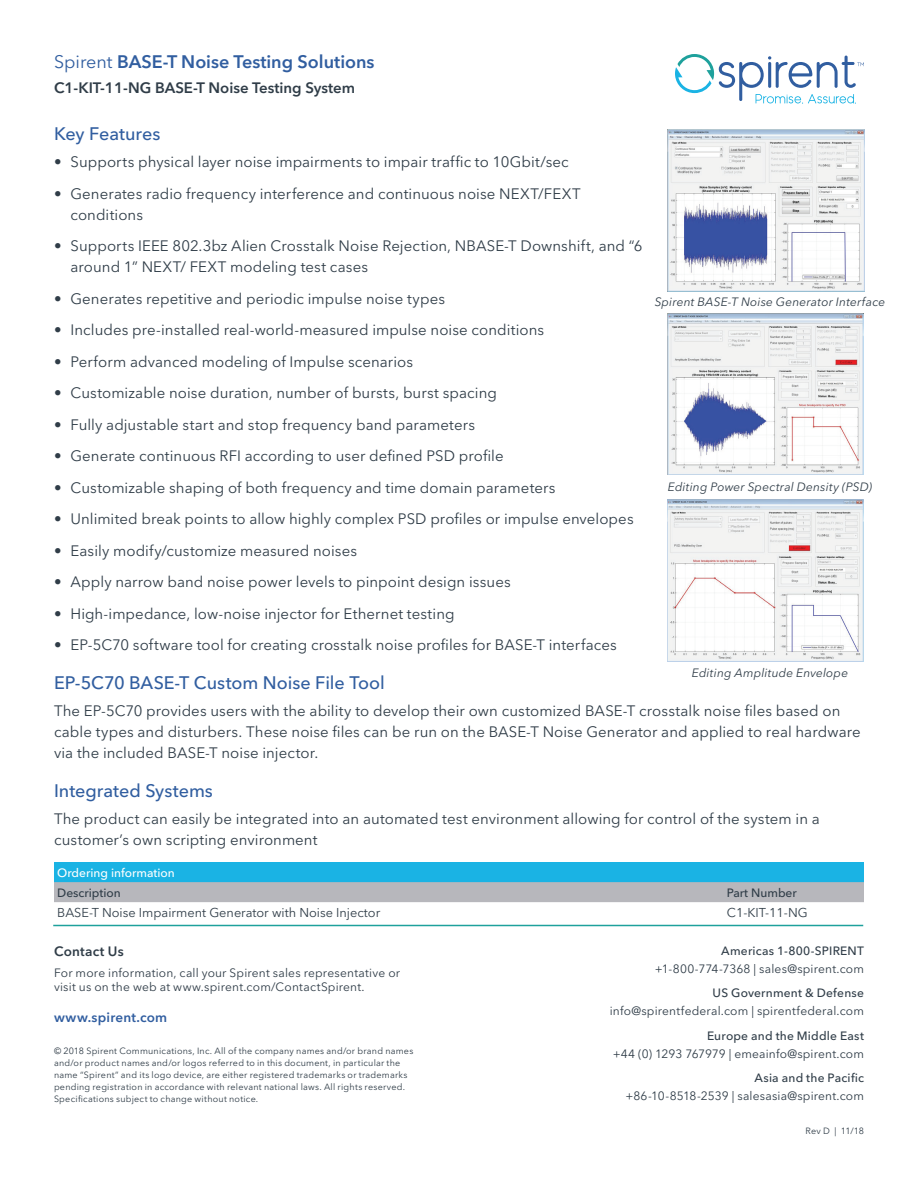
<style>
.page{position:relative;width:918px;height:1188px;background:#fff}
.page>*{position:absolute;margin:0;border:0;box-sizing:border-box;transform-origin:0 0}
.t1{font:500 18px "Avenir Next LT Pro";letter-spacing:-.005em;color:#315ea0}
.t2{font:600 18px "Avenir Next LT Pro";color:#315ea0}
.t3{font:15px/21px "Avenir Next LT Pro";letter-spacing:.005em;color:#303d48}
.t4{font:600 15px "Avenir Next LT Pro";color:#303d48}
.t5{font:600 13.5px "Avenir Next LT Pro";letter-spacing:.015em;color:#315ea0}
.t6{font:600 13.5px "Avenir Next LT Pro";letter-spacing:.015em;color:#303d48}
.t7{font:12.75px "Avenir Next LT Pro";color:#303d48}
.t8{font:12px/14.4px "Avenir Next LT Pro";letter-spacing:.015em;color:#303d48}
.t9{font:500 12px "Avenir Next LT Pro";letter-spacing:.015em;color:#303d48}
.t10{font:italic 12px "Avenir Next LT Pro";letter-spacing:.015em;color:#303d48}
.t11{font:500 12px "Avenir Next LT Pro";color:#fff}
.t12{font:9px/12px "Avenir Next LT Pro";letter-spacing:.025em;color:#303d48}
.s1{font-weight:400}
</style>
<div class="page">
<svg style="left:675px;top:54px;width:189px;height:50px"></svg>
<hr style="left:53px;top:925px;width:810px;height:1px;background:#1ea19c">
<div style="left:54px;top:862px;width:810px;height:20px;background:#1ab3e4"></div>
<svg style="left:54px;top:882px;width:810px;height:21px;background:#b8b9be"></svg>
<img style="left:668px;top:130px;width:196px;height:162px">
<img style="left:668px;top:313px;width:196px;height:161px">
<img style="left:668px;top:499px;width:196px;height:162px">
<p class="t2" style="left:54px;top:50px;width:322px"><span class="s1">Spirent</span> BASE-T Noise Testing Solutions</p>
<p class="t4" style="left:54px;top:79px;width:303px">C1-KIT-11-NG BASE-T Noise Testing System</p>
<p class="t1" style="left:54px;top:123px;width:108px">Key Features</p>
<p class="t3" style="left:54px;top:152px;width:516px">• Supports physical layer noise impairments to impair traffic to 10Gbit/sec</p>
<p class="t3" style="left:70px;top:183px;width:512px;text-indent:-16px">• Generates radio frequency interference and continuous noise NEXT/FEXT conditions</p>
<p class="t3" style="left:70px;top:236px;width:574px;text-indent:-16px">• Supports IEEE 802.3bz Alien Crosstalk Noise Rejection, NBASE-T Downshift, and “6 around 1” NEXT/ FEXT modeling test cases</p>
<p class="t3" style="left:54px;top:288px;width:393px">• Generates repetitive and periodic impulse noise types</p>
<p class="t3" style="left:54px;top:320px;width:492px">• Includes pre-installed real-world-measured impulse noise conditions</p>
<p class="t3" style="left:54px;top:351px;width:361px">• Perform advanced modeling of Impulse scenarios</p>
<p class="t3" style="left:54px;top:383px;width:444px">• Customizable noise duration, number of bursts, burst spacing</p>
<p class="t3" style="left:54px;top:414px;width:423px">• Fully adjustable start and stop frequency band parameters</p>
<p class="t3" style="left:54px;top:446px;width:451px">• Generate continuous RFI according to user defined PSD profile</p>
<p class="t3" style="left:54px;top:477px;width:503px">• Customizable shaping of both frequency and time domain parameters</p>
<p class="t3" style="left:54px;top:509px;width:581px">• Unlimited break points to allow highly complex PSD profiles or impulse envelopes</p>
<p class="t3" style="left:54px;top:540px;width:305px">• Easily modify/customize measured noises</p>
<p class="t3" style="left:54px;top:572px;width:458px">• Apply narrow band noise power levels to pinpoint design issues</p>
<p class="t3" style="left:54px;top:603px;width:402px">• High-impedance, low-noise injector for Ethernet testing</p>
<p class="t3" style="left:54px;top:635px;width:564px">• EP-5C70 software tool for creating crosstalk noise profiles for BASE-T interfaces</p>
<p class="t1" style="left:54px;top:672px;width:332px">EP-5C70 BASE-T Custom Noise File Tool</p>
<p class="t3" style="left:54px;top:701px;width:808px">The EP-5C70 provides users with the ability to develop their own customized BASE-T crosstalk noise files based on cable types and disturbers. These noise files can be run on the BASE-T Noise Generator and applied to real hardware via the included BASE-T noise injector.</p>
<p class="t1" style="left:54px;top:780px;width:160px">Integrated Systems</p>
<p class="t3" style="left:54px;top:809px;width:767px">The product can easily be integrated into an automated test environment allowing for control of the system in a customer’s own scripting environment</p>
<p class="t11" style="left:57px;top:865px;width:119px">Ordering information</p>
<p class="t9" style="left:57px;top:885px;width:65px">Description</p>
<p class="t9" style="left:727px;top:885px;width:71px">Part Number</p>
<p class="t7" style="left:57px;top:905px;width:325px">BASE-T Noise Impairment Generator with Noise Injector</p>
<p class="t7" style="left:727px;top:905px;width:82px">C1-KIT-11-NG</p>
<p class="t10" style="left:655px;top:295px;width:232px">Spirent BASE-T Noise Generator Interface</p>
<p class="t10" style="left:668px;top:479px;width:206px">Editing Power Spectral Density (PSD)</p>
<p class="t10" style="left:692px;top:665px;width:158px">Editing Amplitude Envelope</p>
<p class="t6" style="left:54px;top:943px;width:71px">Contact Us</p>
<p class="t8" style="left:54px;top:966px;width:348px">For more information, call your Spirent sales representative or visit us on the web at www.spirent.com/ContactSpirent.</p>
<p class="t5" style="left:54px;top:1009px;width:115px">www.spirent.com</p>
<p class="t12" style="left:54px;top:1044px;width:361px">© 2018 Spirent Communications, Inc. All of the company names and/or brand names and/or product names and/or logos referred to in this document, in particular the name “Spirent” and its logo device, are either registered trademarks or trademarks pending registration in accordance with relevant national laws. All rights reserved.<br>Specifications subject to change without notice.</p>
<p class="t9" style="left:721px;top:944px;width:144px">Americas 1-800-SPIRENT</p>
<p class="t8" style="left:655px;top:962px;width:211px">+1-800-774-7368 | sales@spirent.com</p>
<p class="t9" style="left:713px;top:986px;width:153px">US Government &amp; Defense</p>
<p class="t8" style="left:610px;top:1004px;width:256px">info@spirentfederal.com | spirentfederal.com</p>
<p class="t9" style="left:707px;top:1029px;width:158px">Europe and the Middle East</p>
<p class="t8" style="left:613px;top:1047px;width:253px">+44 (0) 1293 767979 | emeainfo@spirent.com</p>
<p class="t9" style="left:755px;top:1071px;width:111px">Asia and the Pacific</p>
<p class="t8" style="left:626px;top:1089px;width:240px">+86-10-8518-2539 | salesasia@spirent.com</p>
<p class="t12" style="left:805px;top:1125px;width:60px">Rev D | 11/18</p>
</div>
